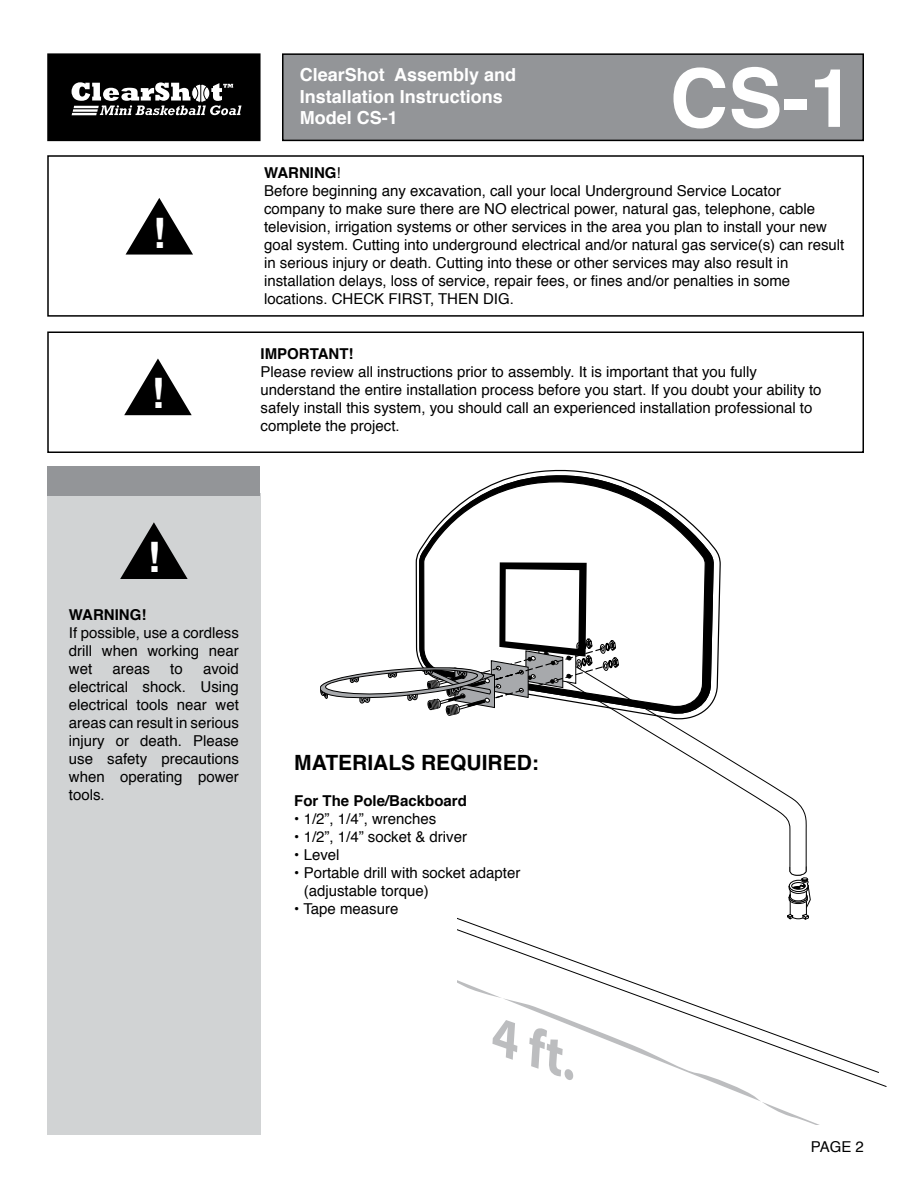
<style>
.page{position:relative;width:918px;height:1188px;background:#fff}
.page>*{position:absolute;margin:0;border:0;box-sizing:border-box;transform-origin:0 0}
.t1{font:700 81px "Helvetica";color:#fff}
.t2{font:700 42px "Helvetica";color:#fff}
.t3{font:700 21px "Helvetica";color:#000}
.t4{font:700 18px/21.6px "Helvetica";color:#fff}
.t5{font:15px/18px "Helvetica";color:#000}
.t6{font:700 15px "Helvetica";color:#000}
.s1{font-weight:700}
</style>
<div class="page">
<div style="left:283px;top:54px;width:580px;height:86px;background:#939598"></div>
<div style="left:282px;top:53px;width:582px;height:88px;border:2px solid #000"></div>
<div style="left:48px;top:54px;width:212px;height:86px;background:#000"></div>
<div style="left:47px;top:53px;width:214px;height:88px;border:2px solid #000"></div>
<svg style="left:72px;top:82px;width:170px;height:33px"></svg>
<svg style="left:721px;top:1014px;width:155px;height:111px"></svg>
<svg style="left:415px;top:547px;width:306px;height:539px"></svg>
<svg style="left:418px;top:470px;width:296px;height:92px"></svg>
<svg style="left:787px;top:866px;width:24px;height:54px"></svg>
<svg style="left:320px;top:562px;width:484px;height:249px"></svg>
<div style="left:47px;top:494px;width:214px;height:641px;background:#d1d3d4"></div>
<div style="left:47px;top:466px;width:213px;height:30px;background:#939598"></div>
<div style="left:47px;top:155px;width:817px;height:162px;border:2px solid #000"></div>
<div style="left:47px;top:332px;width:817px;height:121px;border:2px solid #000"></div>
<svg style="left:126px;top:198px;width:67px;height:57px"></svg>
<svg style="left:124px;top:358px;width:68px;height:57px"></svg>
<svg style="left:120px;top:522px;width:68px;height:57px"></svg>
<div style="left:275px;top:813px;width:141px;height:92px;background:#fff"></div>
<div style="left:316px;top:879px;width:141px;height:124px;background:#fff"></div>
<h2 class="t2" style="left:152px;top:195px;width:15px">!</h2>
<h2 class="t2" style="left:151px;top:356px;width:15px">!</h2>
<p class="t4" style="left:300px;top:63px;width:218px">ClearShot Assembly and<br>Installation Instructions<br>Model CS-1</p>
<h1 class="t1" style="left:670px;top:25px;width:186px">CS-1</h1>
<p class="t5" style="left:264px;top:164px;width:582px"><span class="s1">WARNING</span>!<br>Before beginning any excavation, call your local Underground Service Locator company to make sure there are NO electrical power, natural gas, telephone, cable television, irrigation systems or other services in the area you plan to install your new goal system. Cutting into underground electrical and/or natural gas service(s) can result in serious injury or death. Cutting into these or other services may also result in installation delays, loss of service, repair fees, or fines and/or penalties in some locations. CHECK FIRST, THEN DIG.</p>
<p class="t6" style="left:261px;top:340px;width:95px">IMPORTANT!</p>
<p class="t5" style="left:261px;top:362px;width:563px">Please review all instructions prior to assembly. It is important that you fully understand the entire installation process before you start. If you doubt your ability to safely install this system, you should call an experienced installation professional to complete the project.</p>
<h2 class="t2" style="left:147px;top:520px;width:15px">!</h2>
<p class="t6" style="left:69px;top:601px;width:79px">WARNING!</p>
<p class="t5" style="left:69px;top:623px;width:172px;text-align:justify">If possible, use a cordless drill when working near wet</p>
<p class="t5" style="left:69px;top:659px;width:172px;text-align:justify;text-indent:134px">avoid electrical shock. Using electrical tools near wet areas can result in serious injury or death. Please use safety precautions when operating power tools.</p>
<p class="t5" style="left:112px;top:659px;width:39px">areas</p>
<p class="t5" style="left:170px;top:659px;width:14px">to</p>
<h3 class="t3" style="left:294px;top:744px;width:246px">MATERIALS REQUIRED:</h3>
<p class="t6" style="left:294px;top:787px;width:174px">For The Pole/Backboard</p>
<p class="t5" style="left:294px;top:809px;width:143px">• 1/2”, 1/4”, wrenches</p>
<p class="t5" style="left:294px;top:827px;width:174px">• 1/2”, 1/4” socket &amp; driver</p>
<p class="t5" style="left:294px;top:845px;width:47px">• Level</p>
<p class="t5" style="left:304px;top:863px;width:218px;text-indent:-9px">• Portable drill with socket adapter (adjustable torque)</p>
<p class="t5" style="left:294px;top:899px;width:106px">• Tape measure</p>
<p class="t5" style="left:811px;top:1138px;width:55px">PAGE 2</p>
</div>
